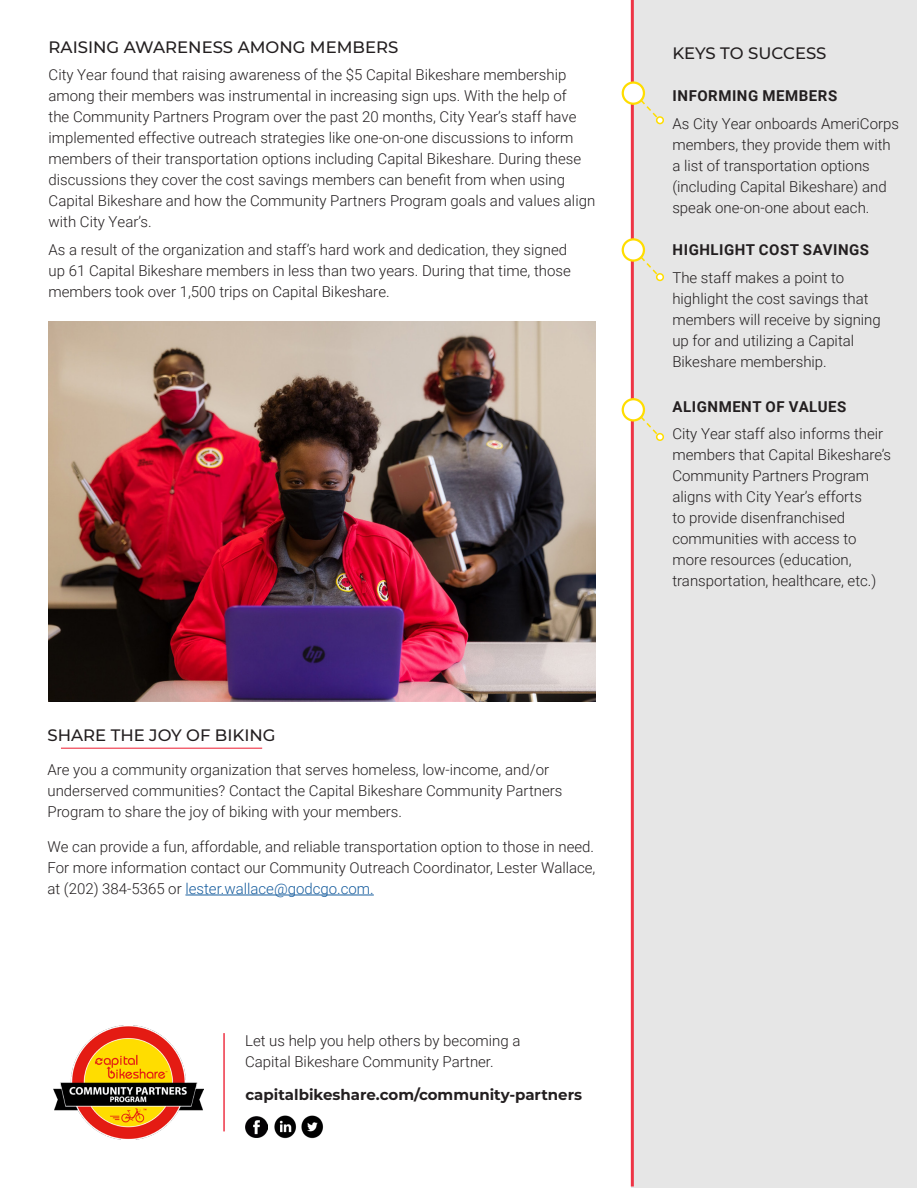
<style>
.page{position:relative;width:918px;height:1188px;background:#fff}
.page>*{position:absolute;margin:0;border:0;box-sizing:border-box;transform-origin:0 0}
.Head_1{font:500 16.5px "Montserrat";color:#231f20}
.Body_Copy{font:500 16.5px "Montserrat";color:#231f20}
.Body_Copy-2{font:300 15px/21px "Roboto";color:#231f20}
.Bulleted_List{font:300 15px/21px "Roboto";color:#231f20}
.Sidebar_Bullets{font:300 15px/21px "Roboto";color:#231f20}
.Body_Copy-3{font:700 15px "Montserrat";color:#231f20}
.Sidebar_Bullets-2{font:700 15px "Roboto";letter-spacing:.035em;color:#231f20}
.Body_Copy-4{font:700 15px "Roboto";letter-spacing:.035em;color:#231f20}
.s1{color:#175d9e}
</style>
<div class="page">
<div style="left:632px;top:0;width:285px;height:1188px;background:#e6e6e6"></div>
<hr style="left:631px;top:0;width:3px;height:1186px;background:#ee3445">
<img style="left:274px;top:1115px;width:22px;height:23px">
<img style="left:246px;top:1116px;width:21px;height:22px">
<img style="left:301px;top:1115px;width:22px;height:23px">
<img style="left:54px;top:1026px;width:149px;height:114px">
<hr style="left:223px;top:1033px;width:2px;height:98px;background:#ee3445">
<hr style="left:61px;top:748px;width:201px;height:1px;background:#ee3445">
<hr style="left:185px;top:895px;width:189px;height:1px;background:#175d9e">
<div style="left:623px;top:399px;width:21px;height:21px;background:#fff;border-radius:50%"></div>
<div style="left:622px;top:398px;width:23px;height:24px;border:2px solid #fd0;border-radius:50%"></div>
<div style="left:656px;top:433px;width:8px;height:8px;border:2px solid #fd0;border-radius:50%"></div>
<svg style="left:639px;top:415px;width:24px;height:25px"></svg>
<div style="left:623px;top:83px;width:21px;height:21px;background:#fff;border-radius:50%"></div>
<div style="left:622px;top:81px;width:23px;height:24px;border:2px solid #fd0;border-radius:50%"></div>
<div style="left:657px;top:117px;width:6px;height:7px;background:#fff;border-radius:50%"></div>
<div style="left:656px;top:116px;width:8px;height:8px;border:2px solid #fd0;border-radius:50%"></div>
<svg style="left:639px;top:98px;width:20px;height:21px"></svg>
<div style="left:623px;top:239px;width:21px;height:22px;background:#fff;border-radius:50%"></div>
<div style="left:622px;top:238px;width:23px;height:24px;border:2px solid #fd0;border-radius:50%"></div>
<div style="left:656px;top:273px;width:8px;height:8px;border:2px solid #fd0;border-radius:50%"></div>
<svg style="left:639px;top:255px;width:24px;height:25px"></svg>
<img style="left:49px;top:322px;width:547px;height:379px">
<p class="Body_Copy" style="left:49px;top:35px;width:351px">RAISING AWARENESS AMONG MEMBERS</p>
<p class="Body_Copy-2" style="left:49px;top:64px;width:548px">City Year found that raising awareness of the $5 Capital Bikeshare membership among their members was instrumental in increasing sign ups. With the help of<br>the Community Partners Program over the past 20 months, City Year’s staff have implemented effective outreach strategies like one-on-one discussions to inform members of their transportation options including Capital Bikeshare. During these discussions they cover the cost savings members can benefit from when using Capital Bikeshare and how the Community Partners Program goals and values align with City Year’s.</p>
<p class="Body_Copy-2" style="left:49px;top:239px;width:524px">As a result of the organization and staff’s hard work and dedication, they signed up 61 Capital Bikeshare members in less than two years. During that time, those members took over 1,500 trips on Capital Bikeshare.</p>
<p class="Head_1" style="left:47px;top:724px;width:230px">SHARE THE JOY OF BIKING</p>
<p class="Bulleted_List" style="left:47px;top:759px;width:516px">Are you a community organization that serves homeless, low-income, and/or underserved communities? Contact the Capital Bikeshare Community Partners<br>Program to share the joy of biking with your members.</p>
<p class="Bulleted_List" style="left:47px;top:836px;width:550px;text-align:justify">We can provide a fun, affordable, and reliable transportation option to those in need.<br>For more information contact our Community Outreach Coordinator, Lester Wallace, at (202) 384-5365 or <span class="s1">lester.wallace@godcgo.com.</span></p>
<p class="Body_Copy-2" style="left:245px;top:1029px;width:277px">Let us help you help others by becoming a<br>Capital Bikeshare Community Partner.</p>
<p class="Body_Copy-3" style="left:245px;top:1084px;width:338px">capitalbikeshare.com/community-partners</p>
<p class="Head_1" style="left:672px;top:42px;width:156px">KEYS TO SUCCESS</p>
<p class="Body_Copy-4" style="left:673px;top:85px;width:166px">INFORMING MEMBERS</p>
<p class="Body_Copy-2" style="left:672px;top:113px;width:228px">As City Year onboards AmeriCorps members, they provide them with a list of transportation options (including Capital Bikeshare) and speak one-on-one about each.</p>
<p class="Sidebar_Bullets-2" style="left:673px;top:239px;width:198px">HIGHLIGHT COST SAVINGS</p>
<p class="Sidebar_Bullets" style="left:672px;top:266px;width:210px">The staff makes a point to highlight the cost savings that members will receive by signing up for and utilizing a Capital<br>Bikeshare membership.</p>
<p class="Sidebar_Bullets-2" style="left:673px;top:396px;width:175px">ALIGNMENT OF VALUES</p>
<p class="Sidebar_Bullets" style="left:672px;top:423px;width:220px">City Year staff also informs their members that Capital Bikeshare’s<br>Community Partners Program aligns with City Year’s efforts<br>to provide disenfranchised communities with access to more resources (education, transportation, healthcare, etc.)</p>
</div>
